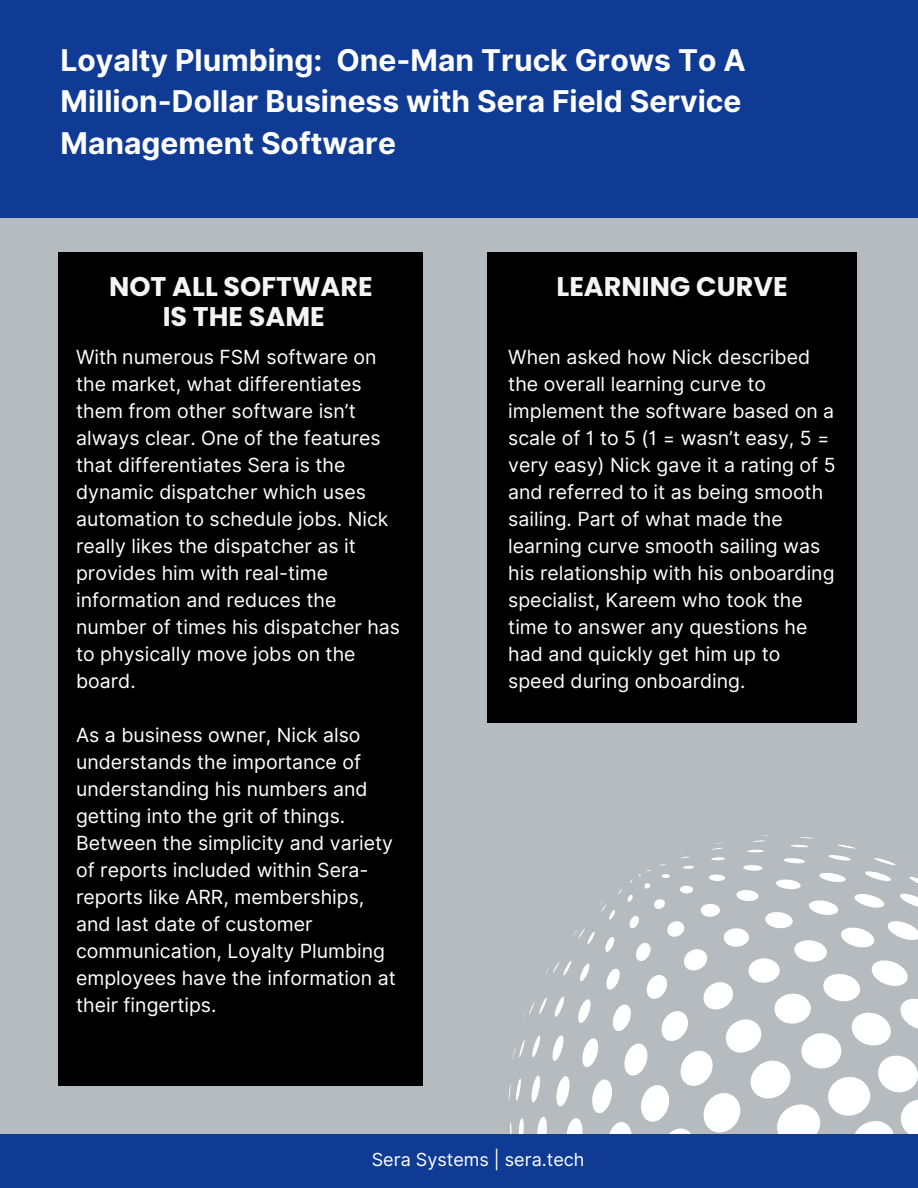
<style>
.page{position:relative;width:918px;height:1188px;background:#fff}
.page>*{position:absolute;margin:0;border:0;box-sizing:border-box;transform-origin:0 0}
.t1{font:700 30px/41.7px "Inter";color:#fff}
.t2{font:700 27px "Poppins";color:#f4f4f4}
.t3{font:19.5px/27px "Inter";color:#fff}
.t4{font:18px "Inter";color:#fff}
</style>
<div class="page">
<div style="left:0;top:218px;width:918px;height:916px;background:#b5bbbf"></div>
<div style="left:58px;top:252px;width:364px;height:833px;background:#000"></div>
<div style="left:0;top:0;width:918px;height:217px;background:#0f3b95"></div>
<div style="left:487px;top:252px;width:370px;height:471px;background:#000"></div>
<svg style="left:508px;top:835px;width:410px;height:299px"></svg>
<div style="left:0;top:1134px;width:918px;height:54px;background:#0f3b95"></div>
<p class="t1" style="left:60px;top:39px;width:687px">Loyalty Plumbing: One-Man Truck Grows To A<br>Million-Dollar Business with Sera Field Service<br>Management Software</p>
<p class="t2" style="left:109px;top:268px;width:265px">NOT ALL SOFTWARE</p>
<p class="t2" style="left:163px;top:297px;width:164px">IS THE SAME</p>
<p class="t3" style="left:76px;top:343px;width:326px">With numerous FSM software on the market, what differentiates them from other software isn’t always clear. One of the features that differentiates Sera is the dynamic dispatcher which uses automation to schedule jobs. Nick really likes the dispatcher as it provides him with real-time information and reduces the number of times his dispatcher has to physically move jobs on the board.</p>
<p class="t3" style="left:76px;top:721px;width:321px">As a business owner, Nick also understands the importance of understanding his numbers and getting into the grit of things.<br>Between the simplicity and variety of reports included within Sera&shy;reports like ARR, memberships, and last date of customer communication, Loyalty Plumbing employees have the information at their fingertips.</p>
<p class="t2" style="left:556px;top:268px;width:233px">LEARNING CURVE</p>
<p class="t3" style="left:508px;top:343px;width:329px">When asked how Nick described the overall learning curve to implement the software based on a scale of 1 to 5 (1 = wasn’t easy, 5 = very easy) Nick gave it a rating of 5 and referred to it as being smooth sailing. Part of what made the learning curve smooth sailing was his relationship with his onboarding specialist, Kareem who took the time to answer any questions he had and quickly get him up to speed during onboarding.</p>
<p class="t4" style="left:372px;top:1149px;width:214px">Sera Systems | sera.tech</p>
</div>
